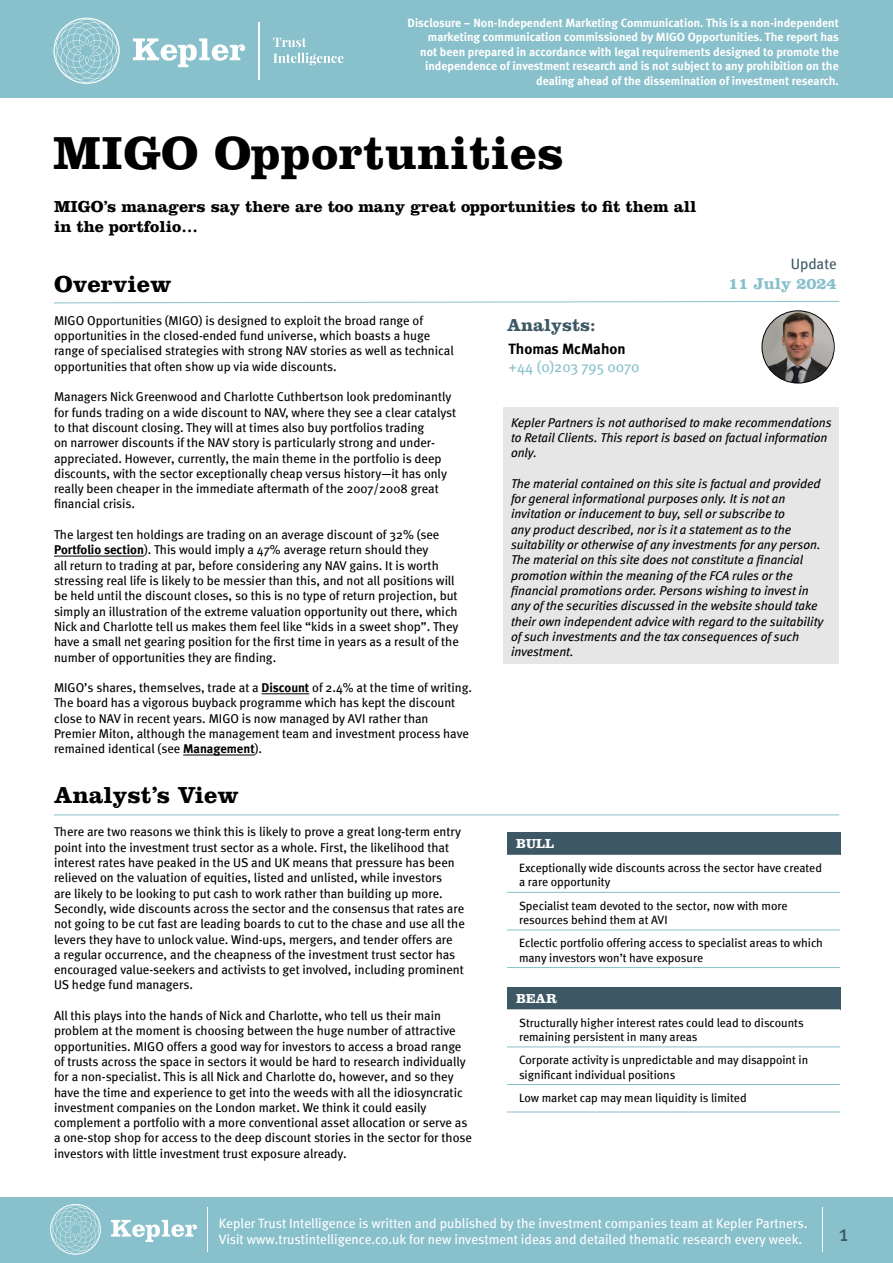
<style>
.page{position:relative;width:893px;height:1263px;background:#fff}
.page>*{position:absolute;margin:0;border:0;box-sizing:border-box;transform-origin:0 0}
.t1{font:700 48px "Clarendon LT Std";letter-spacing:.01em;color:#000}
.t2{font:700 24px "Clarendon LT Std";color:#000}
.t3{font:22.5px "Meta";color:#3d5864}
.t4{font:700 18px "Clarendon LT Std";color:#3d5864}
.t5{font:700 16.5px/19.8px "Clarendon LT Std";color:#000}
.t6{font:700 16.5px "Clarendon LT Std";color:#88c0cb}
.t7{font:15px "Meta";letter-spacing:-.005em;color:#88c0cb}
.t8{font:700 15px "Meta";color:#000}
.t9{font:15px "Meta";letter-spacing:-.005em;color:#3d5864}
.t10{font:13.5px/16.2px "Meta";color:#fff}
.t11{font:700 13.5px "Clarendon LT Std";color:#fff}
.t12{font:12.75px/15.3px "Meta";color:#000}
.t13{font:italic 12.75px/15.3px "Meta Book LF";color:#000}
.t14{font:12px/14.4px "Meta";color:#000}
.t15{font:12px/14.4px "Meta Bold LF";color:#fff;text-align:right}
.s1{font-family:"Meta Bold LF"}
</style>
<div class="page">
<div style="left:0;top:0;width:893px;height:98px;background:#88c0cb"></div>
<div style="left:0;top:1197px;width:893px;height:66px;background:#88c0cb"></div>
<svg style="left:111px;top:1220px;width:86px;height:22px"></svg>
<svg style="left:50px;top:1204px;width:51px;height:51px"></svg>
<hr style="left:207px;top:1207px;width:1px;height:44px;background:#fff">
<svg style="left:133px;top:38px;width:112px;height:29px"></svg>
<svg style="left:53px;top:18px;width:67px;height:66px"></svg>
<svg style="left:273px;top:38px;width:33px;height:9px"></svg>
<svg style="left:273px;top:53px;width:70px;height:12px"></svg>
<hr style="left:259px;top:22px;width:1px;height:58px;background:#fff">
<hr style="left:822px;top:1207px;width:1px;height:44px;background:#fff">
<hr style="left:54px;top:556px;width:90px;height:1px;background:#000">
<hr style="left:262px;top:693px;width:47px;height:1px;background:#000">
<hr style="left:183px;top:755px;width:72px;height:1px;background:#000">
<svg style="left:53px;top:301px;width:787px;height:3px"></svg>
<hr style="left:54px;top:814px;width:785px;height:1px;background:#88c0cb">
<img style="left:762px;top:311px;width:71px;height:72px">
<div style="left:762px;top:310px;width:73px;height:73px;border:1px solid #000;border-radius:50%"></div>
<div style="left:507px;top:832px;width:333px;height:23px;background:#3d5864"></div>
<svg style="left:507px;top:891px;width:333px;height:40px"></svg>
<hr style="left:507px;top:929px;width:333px;height:1px;background:#88c0cb">
<hr style="left:507px;top:967px;width:333px;height:1px;background:#88c0cb">
<hr style="left:507px;top:892px;width:333px;height:1px;background:#88c0cb">
<div style="left:507px;top:987px;width:333px;height:22px;background:#3d5864"></div>
<svg style="left:507px;top:1009px;width:333px;height:39px"></svg>
<hr style="left:507px;top:1046px;width:333px;height:1px;background:#88c0cb">
<hr style="left:507px;top:1084px;width:333px;height:1px;background:#88c0cb">
<hr style="left:507px;top:1111px;width:333px;height:1px;background:#88c0cb">
<div style="left:503px;top:407px;width:336px;height:257px;background:#e6e6e6"></div>
<p class="t15" style="left:408px;top:16px;width:433px">Disclosure – Non-Independent Marketing Communication. This is a non-independent marketing communication commissioned by MIGO Opportunities. The report has<br>not been prepared in accordance with legal requirements designed to promote the independence of investment research and is not subject to any prohibition on the dealing ahead of the dissemination of investment research.</p>
<h1 class="t1" style="left:53px;top:123px;width:512px">MIGO Opportunities</h1>
<p class="t5" style="left:54px;top:197px;width:644px">MIGO’s managers say there are too many great opportunities to fit them all in the portfolio…</p>
<h2 class="t2" style="left:54px;top:269px;width:119px">Overview</h2>
<p class="t12" style="left:54px;top:313px;width:401px">MIGO Opportunities (MIGO) is designed to exploit the broad range of opportunities in the closed-ended fund universe, which boasts a huge range of specialised strategies with strong NAV stories as well as technical opportunities that often show up via wide discounts.</p>
<p class="t12" style="left:54px;top:389px;width:404px">Managers Nick Greenwood and Charlotte Cuthbertson look predominantly for funds trading on a wide discount to NAV, where they see a clear catalyst to that discount closing. They will at times also buy portfolios trading<br>on narrower discounts if the NAV story is particularly strong and under&shy;appreciated. However, currently, the main theme in the portfolio is deep discounts, with the sector exceptionally cheap versus history—it has only really been cheaper in the immediate aftermath of the 2007/2008 great financial crisis.</p>
<p class="t12" style="left:54px;top:527px;width:406px">The largest ten holdings are trading on an average discount of 32% (see <span class="s1">Portfolio section</span>). This would imply a 47% average return should they<br>all return to trading at par, before considering any NAV gains. It is worth stressing real life is likely to be messier than this, and not all positions will be held until the discount closes, so this is no type of return projection, but simply an illustration of the extreme valuation opportunity out there, which Nick and Charlotte tell us makes them feel like “kids in a sweet shop”. They have a small net gearing position for the first time in years as a result of the number of opportunities they are finding.</p>
<p class="t12" style="left:54px;top:680px;width:420px">MIGO’s shares, themselves, trade at a <span class="s1">Discount</span> of 2.4% at the time of writing.<br>The board has a vigorous buyback programme which has kept the discount close to NAV in recent years. MIGO is now managed by AVI rather than Premier Miton, although the management team and investment process have remained identical (see <span class="s1">Management</span>).</p>
<h2 class="t2" style="left:54px;top:780px;width:186px">Analyst’s View</h2>
<p class="t12" style="left:54px;top:824px;width:412px">There are two reasons we think this is likely to prove a great long-term entry point into the investment trust sector as a whole. First, the likelihood that interest rates have peaked in the US and UK means that pressure has been relieved on the valuation of equities, listed and unlisted, while investors<br>are likely to be looking to put cash to work rather than building up more.<br>Secondly, wide discounts across the sector and the consensus that rates are not going to be cut fast are leading boards to cut to the chase and use all the levers they have to unlock value. Wind-ups, mergers, and tender offers are<br>a regular occurrence, and the cheapness of the investment trust sector has encouraged value-seekers and activists to get involved, including prominent US hedge fund managers.</p>
<p class="t12" style="left:54px;top:1008px;width:419px">All this plays into the hands of Nick and Charlotte, who tell us their main problem at the moment is choosing between the huge number of attractive opportunities. MIGO offers a good way for investors to access a broad range of trusts across the space in sectors it would be hard to research individually for a non-specialist. This is all Nick and Charlotte do, however, and so they have the time and experience to get into the weeds with all the idiosyncratic investment companies on the London market. We think it could easily complement a portfolio with a more conventional asset allocation or serve as a one-stop shop for access to the deep discount stories in the sector for those investors with little investment trust exposure already.</p>
<h3 class="t4" style="left:507px;top:314px;width:90px">Analysts:</h3>
<p class="t8" style="left:508px;top:340px;width:119px">Thomas McMahon</p>
<p class="t7" style="left:508px;top:358px;width:132px">+44 (0)203 795 0070</p>
<p class="t9" style="left:791px;top:255px;width:47px">Update</p>
<p class="t6" style="left:728px;top:273px;width:110px">11 July 2024</p>
<p class="t13" style="left:511px;top:414px;width:322px">Kepler Partners is not authorised to make recommendations to Retail Clients. This report is based on factual information only.</p>
<p class="t13" style="left:511px;top:476px;width:314px">The material contained on this site is factual and provided for general informational purposes only. It is not an invitation or inducement to buy, sell or subscribe to<br>any product described, nor is it a statement as to the suitability or otherwise of any investments for any person.<br>The material on this site does not constitute a financial promotion within the meaning of the FCA rules or the financial promotions order. Persons wishing to invest in any of the securities discussed in the website should take their own independent advice with regard to the suitability of such investments and the tax consequences of such investment.</p>
<p class="t11" style="left:516px;top:835px;width:40px">BULL</p>
<p class="t14" style="left:519px;top:860px;width:304px">Exceptionally wide discounts across the sector have created a rare opportunity</p>
<p class="t14" style="left:519px;top:898px;width:270px">Specialist team devoted to the sector, now with more resources behind them at AVI</p>
<p class="t14" style="left:519px;top:936px;width:305px">Eclectic portfolio offering access to specialist areas to which many investors won’t have exposure</p>
<p class="t11" style="left:516px;top:990px;width:43px">BEAR</p>
<p class="t14" style="left:519px;top:1015px;width:286px">Structurally higher interest rates could lead to discounts remaining persistent in many areas</p>
<p class="t14" style="left:519px;top:1052px;width:291px">Corporate activity is unpredictable and may disappoint in significant individual positions</p>
<p class="t14" style="left:519px;top:1090px;width:229px">Low market cap may mean liquidity is limited</p>
<p class="t10" style="left:219px;top:1214px;width:590px">Kepler Trust Intelligence is written and published by the investment companies team at Kepler Partners.<br>Visit www.trustintelligence.co.uk for new investment ideas and detailed thematic research every week.</p>
<h3 class="t3" style="left:839px;top:1220px;width:11px">1</h3>
</div>
